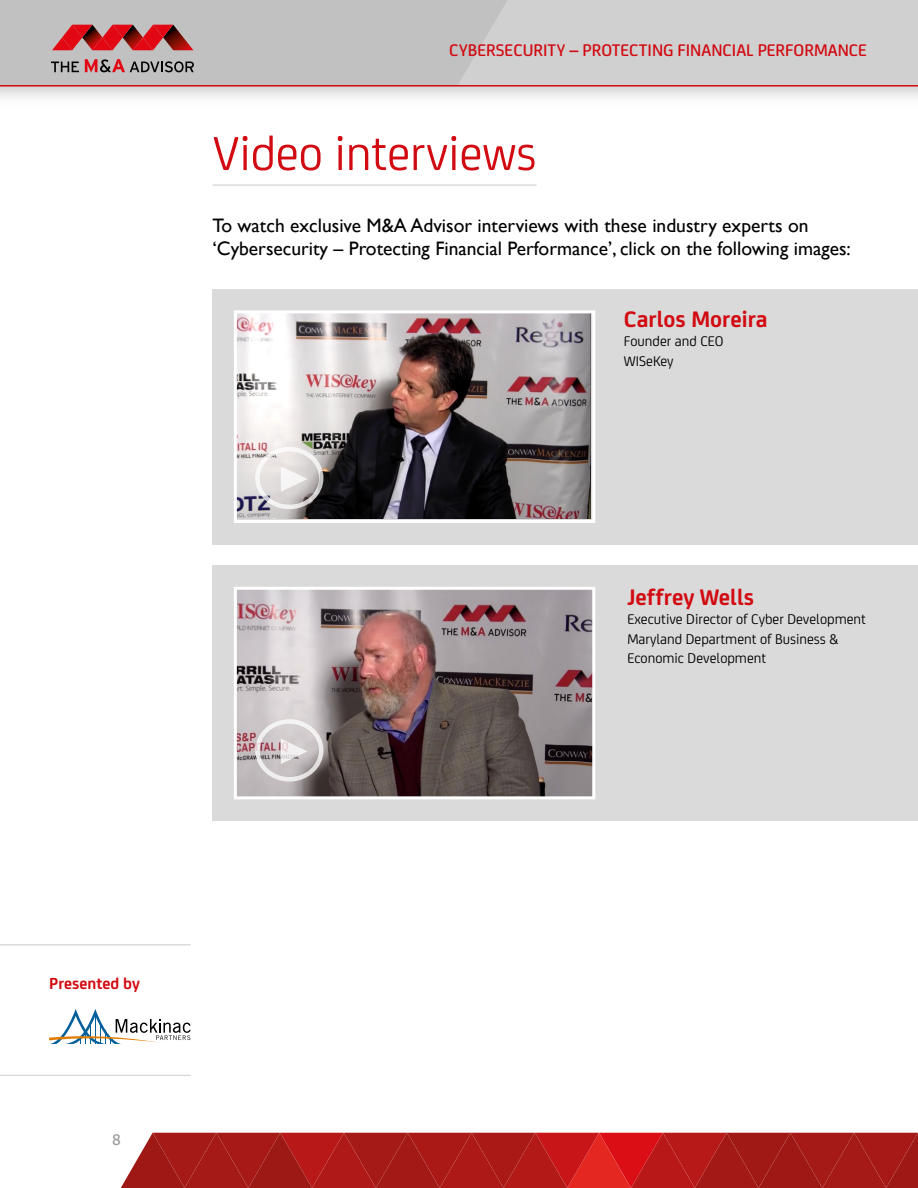
<style>
.page{position:relative;width:918px;height:1188px;background:#fff}
.page>*{position:absolute;margin:0;border:0;box-sizing:border-box;transform-origin:0 0}
.t1{font:51px "FS Joey";letter-spacing:-.005em;color:#d20a11}
.t2{font:700 24px "FS Joey";color:#d20a11}
.t3{font:19.5px/22.5px "Gill Sans";color:#000}
.t4{font:500 18px "FS Joey";color:#d20a11}
.t5{font:700 16.95px "FS Joey";color:#d20a11}
.t6{font:500 16.5px "FS Joey";color:#9d9d9c}
.t7{font:15px/19.5px "FS Joey";color:#000}
</style>
<div class="page">
<div style="left:0;top:0;width:918px;height:85px;background:#d0d0d0"></div>
<hr style="left:0;top:85px;width:918px;height:2px;background:#d20a11">
<svg style="left:121px;top:1133px;width:797px;height:55px"></svg>
<hr style="left:0;top:1075px;width:191px;height:1px;background:#dadada">
<hr style="left:0;top:944px;width:191px;height:2px;background:#dadada">
<svg style="left:0;top:0;width:507px;height:85px"></svg>
<svg style="left:49px;top:1009px;width:142px;height:35px"></svg>
<div style="left:213px;top:289px;width:705px;height:255px;background:#dadada"></div>
<div style="left:213px;top:566px;width:705px;height:255px;background:#dadada"></div>
<img style="left:238px;top:314px;width:352px;height:205px">
<div style="left:234px;top:310px;width:361px;height:213px;border:3px solid #fff"></div>
<img style="left:238px;top:591px;width:353px;height:204px">
<div style="left:234px;top:587px;width:361px;height:212px;border:3px solid #fff"></div>
<div style="left:255px;top:447px;width:68px;height:62px;border:4px solid #fff;border-radius:50%"></div>
<svg style="left:281px;top:466px;width:27px;height:26px"></svg>
<div style="left:255px;top:719px;width:68px;height:63px;border:4px solid #fff;border-radius:50%"></div>
<svg style="left:281px;top:739px;width:27px;height:25px"></svg>
<hr style="left:213px;top:184px;width:324px;height:2px;background:#dadada">
<p class="t4" style="left:449px;top:37px;width:419px">CYBERSECURITY – PROTECTING FINANCIAL PERFORMANCE</p>
<h1 class="t1" style="left:213px;top:117px;width:325px">Video interviews</h1>
<p class="t3" style="left:213px;top:214px;width:640px">To watch exclusive M&amp;A Advisor interviews with these industry experts on ‘Cybersecurity – Protecting Financial Performance’, click on the following images:</p>
<p class="t2" style="left:624px;top:301px;width:145px">Carlos Moreira</p>
<p class="t7" style="left:624px;top:331px;width:101px">Founder and CEO<br>WISeKey</p>
<p class="t2" style="left:627px;top:579px;width:128px">Jeffrey Wells</p>
<p class="t7" style="left:627px;top:609px;width:240px">Executive Director of Cyber Development<br>Maryland Department of Business &amp;<br>Economic Development</p>
<p class="t5" style="left:49px;top:970px;width:92px">Presented by</p>
<p class="t6" style="left:112px;top:1128px;width:10px">8</p>
</div>
